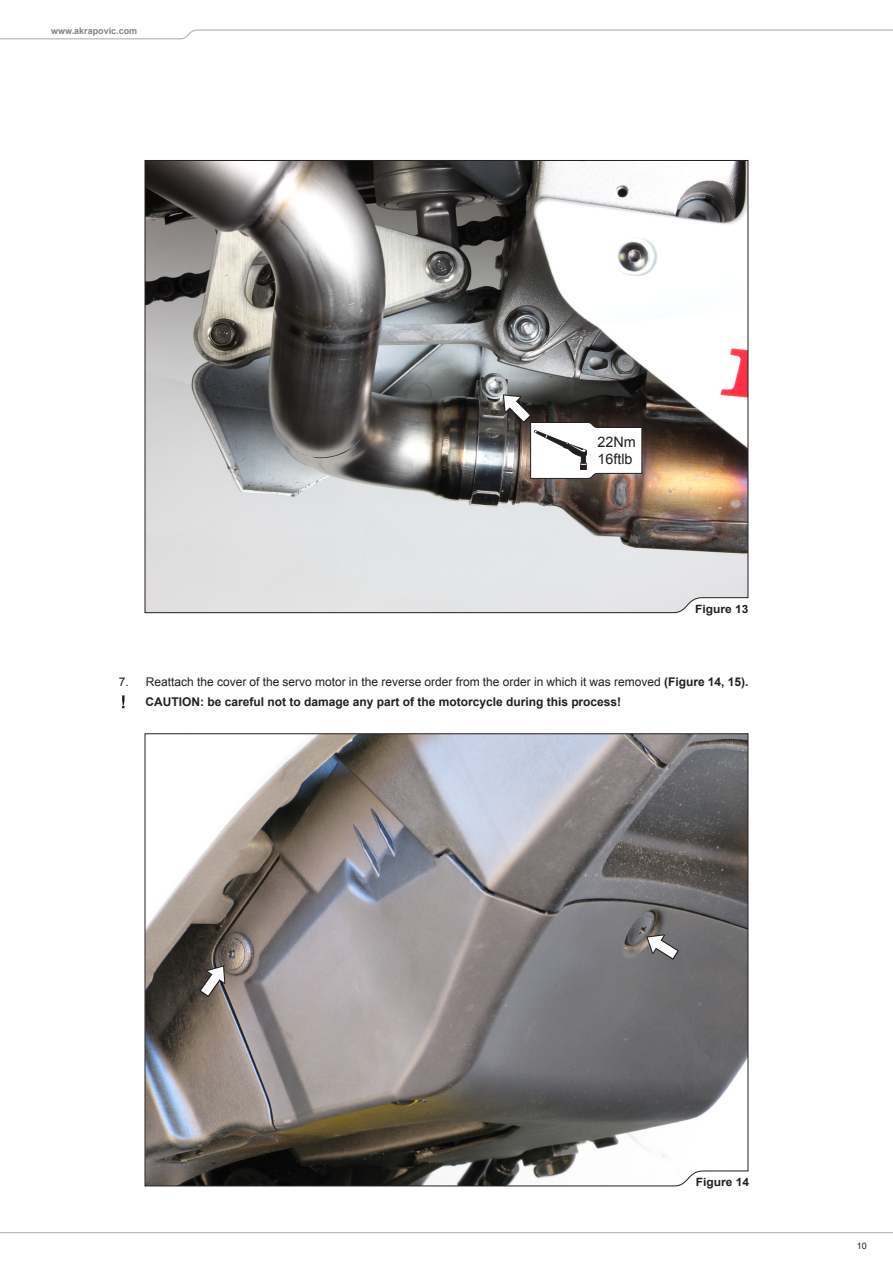
<style>
.page{position:relative;width:893px;height:1263px;background:#fff}
.page>*{position:absolute;margin:0;border:0;box-sizing:border-box;transform-origin:0 0}
.t1{font:14.4px/17.2px "Arial";color:#231f20}
.body_txt_bullets{font:12px "Arial";color:#231f20}
.body_txt_bold{font:700 12px "Arial";color:#231f20}
.body_txt_bold-2{font:700 11.4px "Arial";color:#231f20;scale:1.05 1}
.t2{font:700 9px "Arial";color:#808285}
.t3{font:9px "Arial";color:#231f20}
.s1{font-weight:700}
</style>
<div class="page">
<svg style="left:0;top:29px;width:893px;height:10px"></svg>
<svg style="left:0;top:1232px;width:893px;height:2px;background:#d3d3d5"></svg>
<svg style="left:122px;top:695px;width:3px;height:13px"></svg>
<svg style="left:144px;top:160px;width:605px;height:453px"></svg>
<svg style="left:144px;top:733px;width:605px;height:454px;background:#8b8887"></svg>
<svg style="left:503px;top:394px;width:139px;height:85px"></svg>
<svg style="left:199px;top:965px;width:26px;height:32px"></svg>
<svg style="left:646px;top:934px;width:33px;height:26px"></svg>
<p class="t2" style="left:51px;top:25px;width:88px">www.akrapovic.com</p>
<p class="t1" style="left:597px;top:433px;width:40px">22Nm<br>16ftlb</p>
<p class="body_txt_bold-2" style="left:695px;top:601px;width:52px">Figure 13</p>
<p class="body_txt_bullets" style="left:119px;top:674px;width:631px">7. Reattach the cover of the servo motor in the reverse order from the order in which it was removed <span class="s1">(Figure 14, 15).</span></p>
<p class="body_txt_bold" style="left:146px;top:694px;width:477px">CAUTION: be careful not to damage any part of the motorcycle during this process!</p>
<p class="body_txt_bold-2" style="left:696px;top:1175px;width:52px">Figure 14</p>
<p class="t3" style="left:857px;top:1240px;width:12px">10</p>
</div>
